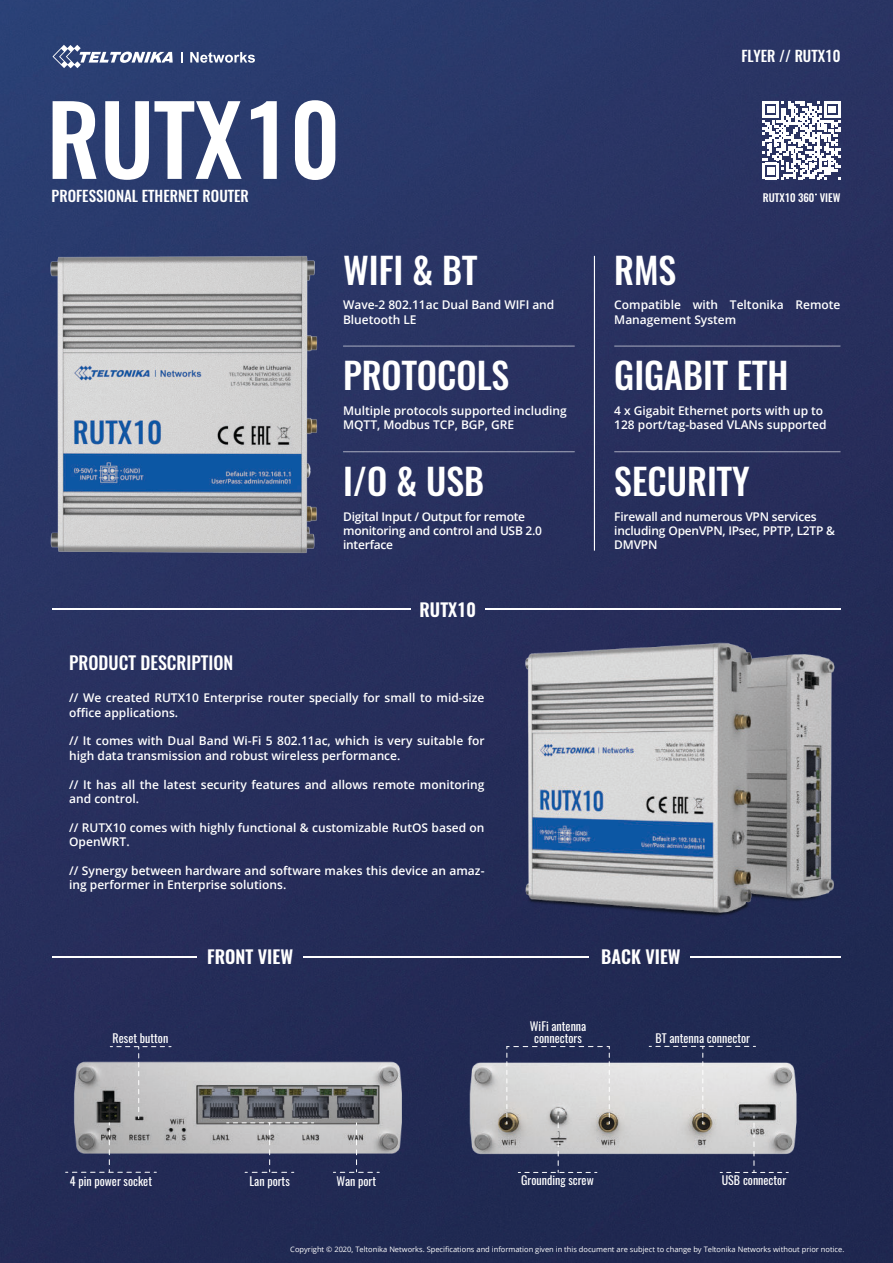
<style>
.page{position:relative;width:893px;height:1263px;background:#29315f}
.page>*{position:absolute;margin:0;border:0;box-sizing:border-box;transform-origin:0 0}
.t1{font:500 96px "Oswald";color:#fff}
.t2{font:500 36px "Oswald";color:#fff}
.t3{font:600 18px "Oswald";color:#fff}
.t4{font:500 18px "Oswald";color:#fff}
.t5{font:500 15px "Oswald";color:#fff}
.t6{font:600 12px/14.4px "Open Sans";color:#fff}
.t7{font:600 12px/14.4px "Open Sans";letter-spacing:-.02em;color:#fff}
.t8{font:12px/12px "Oswald";color:#fff;text-align:center}
.t9{font:500 10.65px "Oswald";color:#fff}
.t10{font:7.5px "Open Sans";color:#fff}
</style>
<div class="page">
<hr style="left:594px;top:256px;width:1px;height:295px;background:#fff">
<hr style="left:614px;top:346px;width:226px;height:1px;background:#fff">
<svg style="left:762px;top:101px;width:78px;height:78px"></svg>
<img style="left:0;top:0;width:594px;height:820px">
<img style="left:302px;top:405px;width:591px;height:739px">
<img style="left:395px;top:843px;width:465px;height:420px">
<img style="left:32px;top:880px;width:405px;height:383px">
<svg style="left:333px;top:1123px;width:46px;height:50px;background:#848797"></svg>
<svg style="left:66px;top:1046px;width:105px;height:127px;background:#7e808f"></svg>
<svg style="left:227px;top:1122px;width:87px;height:51px;background:#848697"></svg>
<svg style="left:649px;top:1046px;width:139px;height:127px;background:#9d9faa"></svg>
<svg style="left:506px;top:1046px;width:104px;height:127px;background:#9ea0aa"></svg>
<h1 class="t1" style="left:47px;top:90px;width:294px">RUTX10</h1>
<p class="t5" style="left:52px;top:188px;width:199px">PROFESSIONAL ETHERNET ROUTER</p>
<h2 class="t2" style="left:343px;top:251px;width:136px">WIFI &amp; BT</h2>
<h2 class="t2" style="left:614px;top:251px;width:64px">RMS</h2>
<p class="t5" style="left:741px;top:48px;width:100px">FLYER // RUTX10</p>
<p class="t9" style="left:763px;top:192px;width:79px">RUTX10 360 VIEW</p>
<p class="t6" style="left:343px;top:299px;width:213px">Wave-2 802.11ac Dual Band WIFI and<br>Bluetooth LE</p>
<p class="t6" style="left:614px;top:299px;width:228px">Compatible with Teltonika Remote<br>Management System</p>
<h2 class="t2" style="left:343px;top:357px;width:168px">PROTOCOLS</h2>
<h2 class="t2" style="left:614px;top:357px;width:176px">GIGABIT ETH</h2>
<p class="t6" style="left:343px;top:404px;width:225px">Multiple protocols supported including<br>MQTT, Modbus TCP, BGP, GRE</p>
<p class="t6" style="left:614px;top:404px;width:214px">4 x Gigabit Ethernet ports with up to<br>128 port/tag-based VLANs supported</p>
<h2 class="t2" style="left:343px;top:463px;width:143px">I/O &amp; USB</h2>
<p class="t7" style="left:343px;top:510px;width:201px">Digital Input / Output for remote monitoring and control and USB 2.0 interface</p>
<h3 class="t3" style="left:420px;top:600px;width:58px">RUTX10</h3>
<h3 class="t4" style="left:69px;top:653px;width:166px">PRODUCT DESCRIPTION</h3>
<p class="t6" style="left:69px;top:692px;width:417px">// We created RUTX10 Enterprise router specially for small to mid-size office applications.</p>
<p class="t6" style="left:69px;top:735px;width:417px">// It comes with Dual Band Wi-Fi 5 802.11ac, which is very suitable for high data transmission and robust wireless performance.</p>
<p class="t6" style="left:69px;top:778px;width:417px">// It has all the latest security features and allows remote monitoring and control.</p>
<p class="t6" style="left:69px;top:821px;width:417px">// RUTX10 comes with highly functional &amp; customizable RutOS based on<br>OpenWRT.</p>
<p class="t6" style="left:69px;top:865px;width:417px">// Synergy between hardware and software makes this device an amaz&shy;ing performer in Enterprise solutions.</p>
<h2 class="t2" style="left:614px;top:463px;width:137px">SECURITY</h2>
<p class="t7" style="left:614px;top:510px;width:222px">Firewall and numerous VPN services including OpenVPN, IPsec, PPTP, L2TP &amp;<br>DMVPN</p>
<p class="t8" style="left:113px;top:1033px;width:57px">Reset button</p>
<h3 class="t3" style="left:207px;top:947px;width:87px">FRONT VIEW</h3>
<h3 class="t3" style="left:601px;top:947px;width:81px">BACK VIEW</h3>
<p class="t8" style="left:530px;top:1021px;width:58px">WiFi antenna connectors</p>
<p class="t8" style="left:655px;top:1033px;width:96px">BT antenna connector</p>
<p class="t8" style="left:70px;top:1176px;width:84px">4 pin power socket</p>
<p class="t8" style="left:249px;top:1176px;width:42px">Lan ports</p>
<p class="t8" style="left:336px;top:1176px;width:41px">Wan port</p>
<p class="t8" style="left:521px;top:1175px;width:74px">Grounding screw</p>
<p class="t8" style="left:722px;top:1175px;width:66px">USB connector</p>
<p class="t10" style="left:290px;top:1244px;width:556px">Copyright © 2020, Teltonika Networks. Specifications and information given in this document are subject to change by Teltonika Networks without prior notice.</p>
</div>
